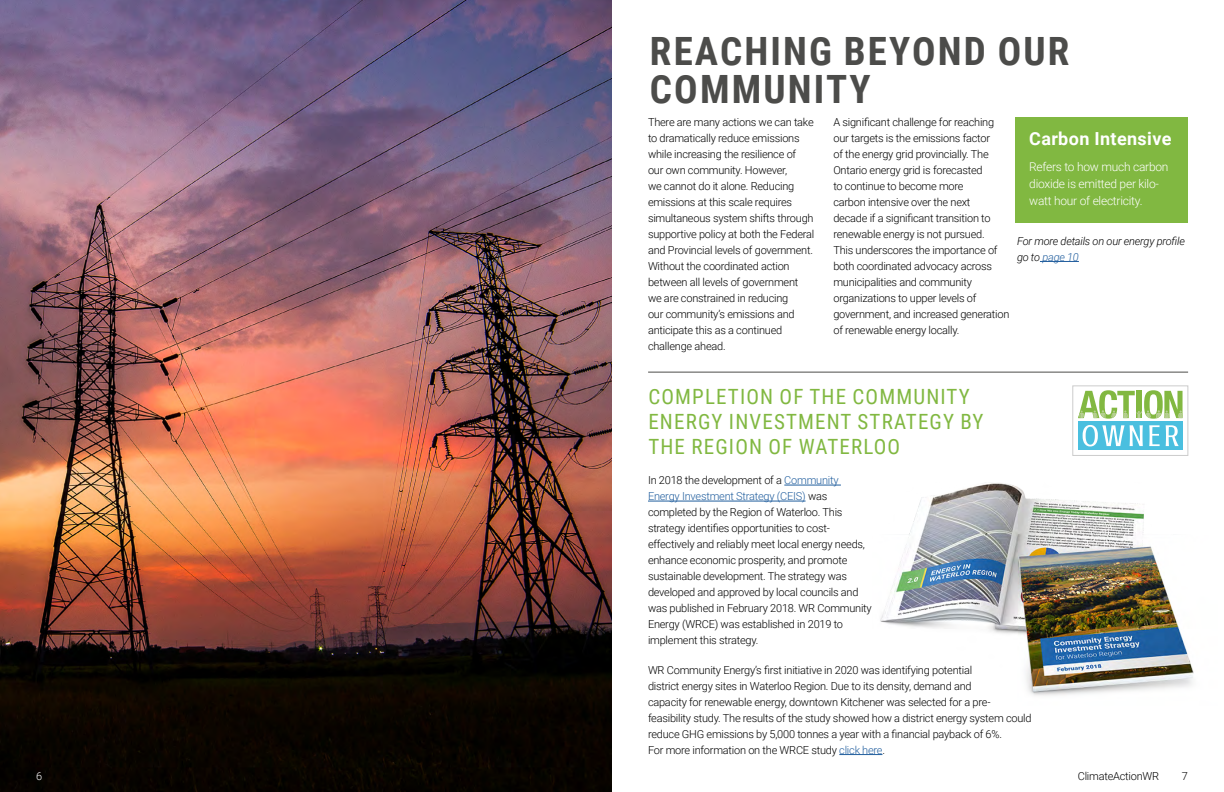
<style>
.page{position:relative;width:1224px;height:792px;background:#fff}
.page>*{position:absolute;margin:0;border:0;box-sizing:border-box;transform-origin:0 0}
.Heading_1{font:700 39px/38px "Roboto Condensed";letter-spacing:.055em;color:#4c4c4a}
.Heading_2{font:21px/25.2px "Roboto Condensed";letter-spacing:.055em;color:#81b841}
.Heading_3{font:700 18px "Roboto";letter-spacing:.02em;color:#fff}
.t1{font:300 12px/17px "Roboto";letter-spacing:-.02em;color:#fff}
.t2{font:300 11px/16px "Roboto";letter-spacing:-.02em;color:#000}
.t3{font:italic 300 11px/16px "Roboto";letter-spacing:-.02em;color:#000}
.t4{font:300 11px "Roboto";color:#fff}
.s1{color:#215e9e}
</style>
<div class="page">
<img style="left:0;top:0;width:612px;height:792px">
<hr style="left:1040px;top:261px;width:39px;height:1px;background:#215e9e">
<div style="left:1016px;top:118px;width:172px;height:105px;background:#81b841"></div>
<img style="left:880px;top:483px;width:314px;height:213px">
<hr style="left:784px;top:485px;width:57px;height:1px;background:#215e9e">
<hr style="left:648px;top:501px;width:158px;height:1px;background:#215e9e">
<hr style="left:839px;top:754px;width:43px;height:1px;background:#215e9e">
<div style="left:1073px;top:386px;width:115px;height:70px;background:#fff;border:1px solid #ccc"></div>
<div style="left:1078px;top:421px;width:105px;height:29px;background:#4abfdf"></div>
<svg style="left:1083px;top:425px;width:60px;height:21px"></svg>
<svg style="left:1149px;top:425px;width:11px;height:21px"></svg>
<svg style="left:1166px;top:425px;width:13px;height:21px"></svg>
<svg style="left:1078px;top:390px;width:105px;height:29px"></svg>
<hr style="left:648px;top:372px;width:540px;height:1px;background:#4c4c4a">
<p class="t4" style="left:36px;top:769px;width:8px">6</p>
<p class="Heading_1" style="left:650px;top:31px;width:421px">REACHING BEYOND OUR<br>COMMUNITY</p>
<p class="t2" style="left:648px;top:114px;width:168px">There are many actions we can take to dramatically reduce emissions while increasing the resilience of our own community. However,<br>we cannot do it alone. Reducing emissions at this scale requires simultaneous system shifts through supportive policy at both the Federal and Provincial levels of government.<br>Without the coordinated action between all levels of government we are constrained in reducing<br>our community’s emissions and anticipate this as a continued challenge ahead.</p>
<p class="t2" style="left:833px;top:114px;width:178px">A significant challenge for reaching our targets is the emissions factor<br>of the energy grid provincially. The Ontario energy grid is forecasted<br>to continue to become more<br>carbon intensive over the next<br>decade if a significant transition to renewable energy is not pursued.<br>This underscores the importance of both coordinated advocacy across municipalities and community organizations to upper levels of government, and increased generation of renewable energy locally.</p>
<p class="Heading_3" style="left:1029px;top:126px;width:144px">Carbon Intensive</p>
<p class="t1" style="left:1029px;top:158px;width:141px">Refers to how much carbon dioxide is emitted per kilo&shy;watt hour of electricity.</p>
<p class="t3" style="left:1017px;top:232px;width:169px">For more details on our energy profile go to <span class="s1">page 10</span></p>
<p class="Heading_2" style="left:648px;top:383px;width:337px">COMPLETION OF THE COMMUNITY<br>ENERGY INVESTMENT STRATEGY BY<br>THE REGION OF WATERLOO</p>
<p class="t2" style="left:648px;top:472px;width:225px">In 2018 the development of a <span class="s1">Community Energy Investment Strategy (CEIS)</span> was completed by the Region of Waterloo. This strategy identifies opportunities to cost&shy;effectively and reliably meet local energy needs, enhance economic prosperity, and promote sustainable development. The strategy was developed and approved by local councils and was published in February 2018. WR Community Energy (WRCE) was established in 2019 to implement this strategy.</p>
<p class="t2" style="left:648px;top:661px;width:385px">WR Community Energy’s first initiative in 2020 was identifying potential<br>district energy sites in Waterloo Region. Due to its density, demand and<br>capacity for renewable energy, downtown Kitchener was selected for a pre&shy;feasibility study. The results of the study showed how a district energy system could reduce GHG emissions by 5,000 tonnes a year with a financial payback of 6%.<br>For more information on the WRCE study <span class="s1">click here</span>.</p>
<p class="t2" style="left:1078px;top:768px;width:83px">ClimateActionWR</p>
<p class="t2" style="left:1182px;top:768px;width:8px">7</p>
</div>
